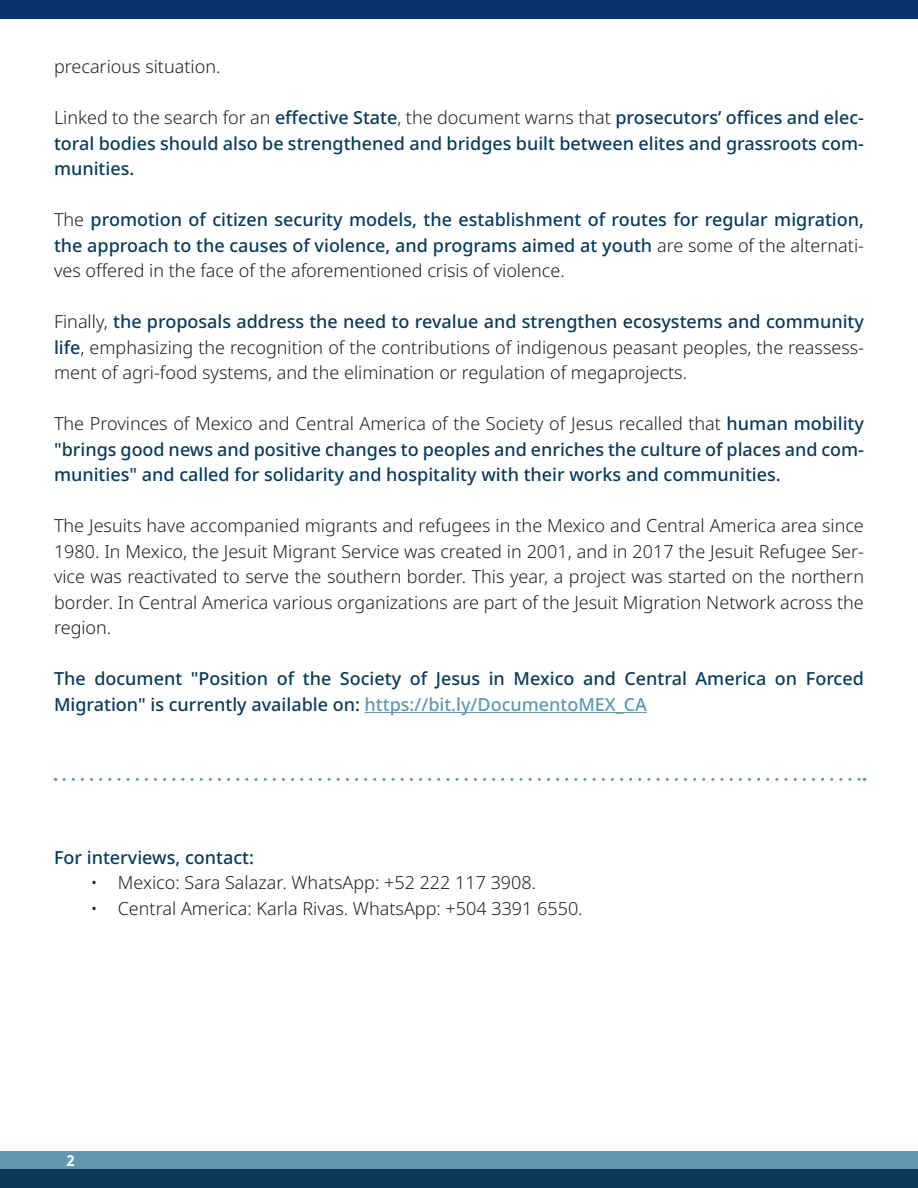
<style>
.page{position:relative;width:918px;height:1188px;background:#fff}
.page>*{position:absolute;margin:0;border:0;box-sizing:border-box;transform-origin:0 0}
.t1{font:500 18px/25.5px "Noto Sans";color:#093b59;text-align:justify}
.t2{font:300 18px/25.5px "Noto Sans";color:#231f20;text-align:justify}
.t3{font:700 15px "Noto Sans";color:#fff}
.s1{font-weight:300;color:#231f20}
.s2{font-weight:500;color:#093b59}
.s3{color:#6098af}
</style>
<div class="page">
<div style="left:0;top:1151px;width:918px;height:19px;background:#6098af"></div>
<div style="left:0;top:1170px;width:918px;height:18px;background:#093b59"></div>
<div style="left:0;top:0;width:918px;height:18px;background:#07326c"></div>
<hr style="left:365px;top:712px;width:282px;height:1px;background:#6098af">
<svg style="left:64px;top:778px;width:801px;height:3px"></svg>
<p class="t2" style="left:54px;top:54px;width:168px">precarious situation.</p>
<p class="t1" style="left:54px;top:105px;width:812px"><span class="s1">Linked to the search for an</span> effective State<span class="s1">, the document warns that</span> prosecutors’ offices and elec&shy;toral bodies should also be strengthened and bridges built between elites and grassroots com&shy;munities.</p>
<p class="t1" style="left:54px;top:207px;width:812px"><span class="s1">The</span> promotion of citizen security models, the establishment of routes for regular migration, the approach to the causes of violence, and programs aimed at youth <span class="s1">are some of the alternati&shy;ves offered in the face of the aforementioned crisis of violence.</span></p>
<p class="t2" style="left:54px;top:309px;width:812px">Finally, <span class="s2">the proposals address the need to revalue and strengthen ecosystems and community life</span>, emphasizing the recognition of the contributions of indigenous peasant peoples, the reassess&shy;ment of agri-food systems, and the elimination or regulation of megaprojects.</p>
<p class="t1" style="left:54px;top:411px;width:812px"><span class="s1">The Provinces of Mexico and Central America of the Society of Jesus recalled that</span> human mobility "brings good news and positive changes to peoples and enriches the culture of places and com&shy;munities" and called for solidarity and hospitality with their works and communities.</p>
<p class="t2" style="left:54px;top:513px;width:812px">The Jesuits have accompanied migrants and refugees in the Mexico and Central America area since 1980. In Mexico, the Jesuit Migrant Service was created in 2001, and in 2017 the Jesuit Refugee Ser&shy;vice was reactivated to serve the southern border. This year, a project was started on the northern border. In Central America various organizations are part of the Jesuit Migration Network across the region.</p>
<p class="t1" style="left:54px;top:666px;width:811px">The document "Position of the Society of Jesus in Mexico and Central America on Forced<br>Migration" is currently available on: <span class="s3">https://bit.ly/DocumentoMEX_CA</span></p>
<p class="t1" style="left:54px;top:845px;width:201px">For interviews, contact:</p>
<p class="t2" style="left:91px;top:870px;width:447px">• Mexico: Sara Salazar. WhatsApp: +52 222 117 3908.</p>
<p class="t2" style="left:91px;top:896px;width:493px">• Central America: Karla Rivas. WhatsApp: +504 3391 6550.</p>
<p class="t3" style="left:67px;top:1150px;width:10px">2</p>
</div>
